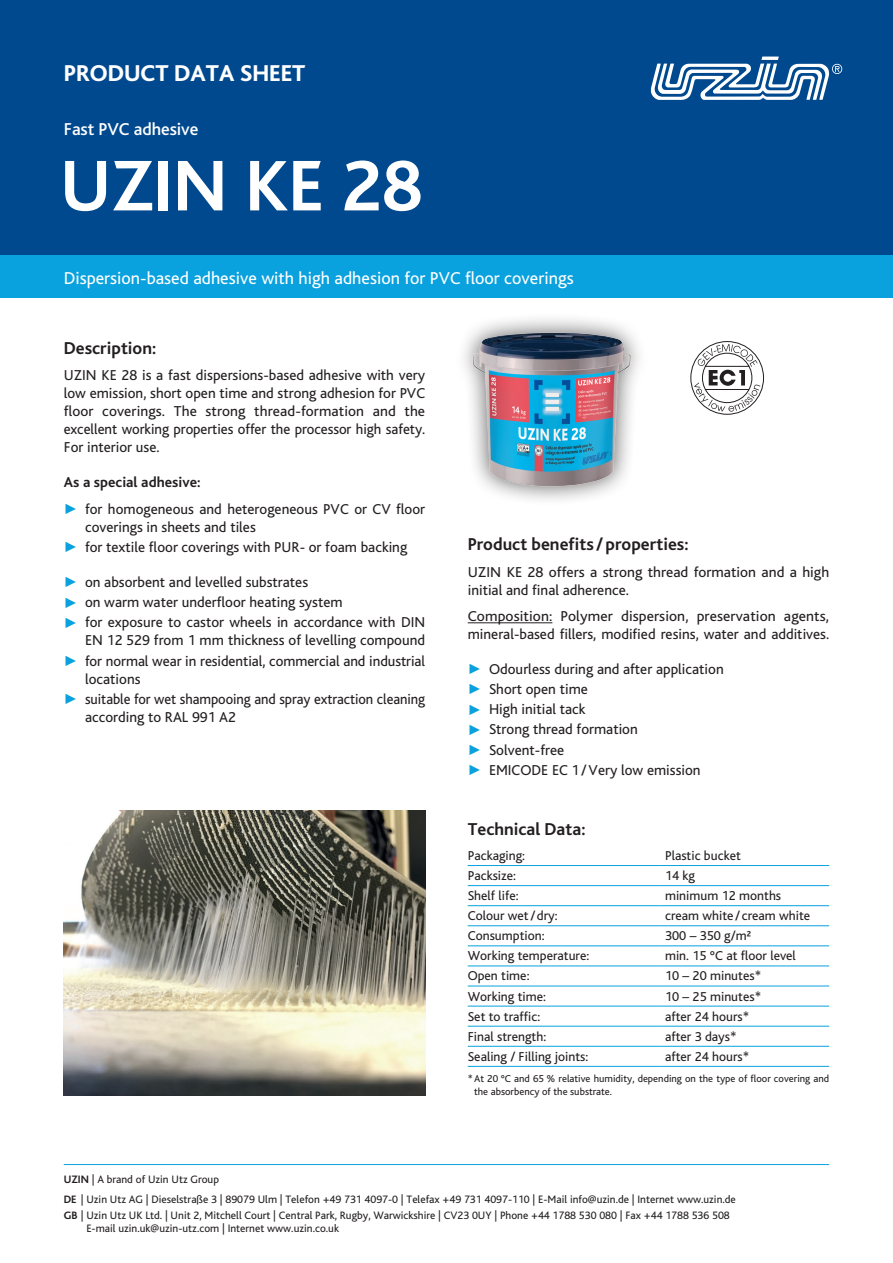
<style>
.page{position:relative;width:893px;height:1263px;background:#fff}
.page>*{position:absolute;margin:0;border:0;box-sizing:border-box;transform-origin:0 0}
.t1{font:700 75px "Bliss";color:#fff}
.t2{font:800 24px "Bliss";color:#fff}
.t3{font:18px "Bliss";color:#fff}
.t4{font:700 18px "Bliss";color:#231f20}
.t5{font:500 18px "Bliss";letter-spacing:-.005em;color:#fff}
.t6{font:15px/18px "Bliss";color:#231f20}
.t7{font:15px/18px "Bliss";color:#231f20;scale:.96 1}
.t8{font:700 15px "Bliss";color:#231f20}
.t9{font:13.5px "Bliss";color:#231f20}
.t10{font:11.25px/20px "Bliss";color:#231f20}
.t11{font:10.5px/12.8px "Bliss";color:#231f20}
.s1{color:#09a1de}
.s2{font-weight:700}
</style>
<div class="page">
<div style="left:0;top:0;width:893px;height:255px;background:#01498e"></div>
<div style="left:0;top:255px;width:893px;height:43px;background:#09a1de"></div>
<svg style="left:651px;top:57px;width:191px;height:43px"></svg>
<hr style="left:64px;top:1164px;width:765px;height:1px;background:#09a1de">
<hr style="left:468px;top:622px;width:84px;height:1px;background:#231f20">
<hr style="left:468px;top:865px;width:191px;height:1px;background:#09a1de">
<hr style="left:659px;top:865px;width:170px;height:1px;background:#09a1de">
<hr style="left:468px;top:885px;width:191px;height:1px;background:#09a1de">
<hr style="left:659px;top:885px;width:170px;height:1px;background:#09a1de">
<hr style="left:468px;top:905px;width:191px;height:1px;background:#09a1de">
<hr style="left:659px;top:905px;width:170px;height:1px;background:#09a1de">
<hr style="left:468px;top:925px;width:191px;height:1px;background:#09a1de">
<hr style="left:659px;top:925px;width:170px;height:1px;background:#09a1de">
<hr style="left:468px;top:945px;width:191px;height:1px;background:#09a1de">
<hr style="left:659px;top:945px;width:170px;height:1px;background:#09a1de">
<hr style="left:468px;top:965px;width:191px;height:1px;background:#09a1de">
<hr style="left:659px;top:965px;width:170px;height:1px;background:#09a1de">
<hr style="left:468px;top:985px;width:191px;height:1px;background:#09a1de">
<hr style="left:659px;top:985px;width:170px;height:1px;background:#09a1de">
<hr style="left:468px;top:1006px;width:191px;height:1px;background:#09a1de">
<hr style="left:659px;top:1006px;width:170px;height:1px;background:#09a1de">
<hr style="left:468px;top:1026px;width:191px;height:1px;background:#09a1de">
<hr style="left:659px;top:1026px;width:170px;height:1px;background:#09a1de">
<hr style="left:468px;top:1046px;width:191px;height:1px;background:#09a1de">
<hr style="left:659px;top:1046px;width:170px;height:1px;background:#09a1de">
<hr style="left:468px;top:1066px;width:191px;height:1px;background:#09a1de">
<hr style="left:659px;top:1066px;width:170px;height:1px;background:#09a1de">
<div style="left:453px;top:312px;width:197px;height:195px;background:#231f20;opacity:.75"></div>
<img style="left:471px;top:328px;width:162px;height:162px">
<img style="left:64px;top:810px;width:361px;height:285px">
<svg style="left:690px;top:341px;width:74px;height:74px"></svg>
<h2 class="t2" style="left:64px;top:61px;width:243px">PRODUCT DATA SHEET</h2>
<p class="t5" style="left:64px;top:119px;width:136px">Fast PVC adhesive</p>
<h1 class="t1" style="left:60px;top:147px;width:364px">UZIN KE 28</h1>
<p class="t3" style="left:64px;top:268px;width:511px">Dispersion-based adhesive with high adhesion for PVC floor coverings</p>
<p class="t4" style="left:64px;top:339px;width:94px">Description:</p>
<p class="t6" style="left:64px;top:367px;width:363px;text-align:justify">UZIN KE 28 is a fast dispersions-based adhesive with very low emission, short open time and strong adhesion for PVC floor coverings. The strong thread-formation and the excellent working properties offer the processor high safety.<br>For interior use.</p>
<p class="t8" style="left:64px;top:475px;width:138px">As a special adhesive:</p>
<p class="t6" style="left:85px;top:500px;width:342px;text-indent:-21px"><span class="s1">✓</span> for homogeneous and heterogeneous PVC or CV floor coverings in sheets and tiles</p>
<p class="t6" style="left:64px;top:538px;width:345px"><span class="s1">✓</span> for textile floor coverings with PUR- or foam backing</p>
<p class="t6" style="left:64px;top:573px;width:246px"><span class="s1">✓</span> on absorbent and levelled substrates</p>
<p class="t6" style="left:64px;top:594px;width:280px"><span class="s1">✓</span> on warm water underfloor heating system</p>
<p class="t6" style="left:64px;top:614px;width:363px;text-align:right"><span class="s1">✓</span> for exposure to castor wheels in accordance with DIN<br>EN 12 529 from 1 mm thickness of levelling compound</p>
<p class="t6" style="left:85px;top:652px;width:342px;text-indent:-21px"><span class="s1">✓</span> for normal wear in residential, commercial and industrial locations</p>
<p class="t7" style="left:85px;top:690px;width:356px;text-indent:-21px"><span class="s1">✓</span> suitable for wet shampooing and spray extraction cleaning according to RAL 991 A2</p>
<p class="t4" style="left:468px;top:535px;width:222px">Product benefits /properties:</p>
<p class="t6" style="left:468px;top:563px;width:363px">UZIN KE 28 offers a strong thread formation and a high initial and final adherence.</p>
<p class="t6" style="left:468px;top:607px;width:363px">Composition: Polymer dispersion, preservation agents, mineral-based fillers, modified resins, water and additives.</p>
<p class="t6" style="left:468px;top:660px;width:257px"><span class="s1">✓</span> Odourless during and after application</p>
<p class="t6" style="left:468px;top:680px;width:122px"><span class="s1">✓</span> Short open time</p>
<p class="t6" style="left:468px;top:701px;width:119px"><span class="s1">✓</span> High initial tack</p>
<p class="t6" style="left:468px;top:721px;width:172px"><span class="s1">✓</span> Strong thread formation</p>
<p class="t6" style="left:468px;top:741px;width:98px"><span class="s1">✓</span> Solvent-free</p>
<p class="t6" style="left:468px;top:761px;width:234px"><span class="s1">✓</span> EMICODE EC 1/Very low emission</p>
<p class="t4" style="left:468px;top:820px;width:119px">Technical Data:</p>
<p class="t9" style="left:468px;top:848px;width:59px">Packaging:</p>
<p class="t9" style="left:665px;top:848px;width:77px">Plastic bucket</p>
<p class="t9" style="left:468px;top:868px;width:50px">Packsize:</p>
<p class="t9" style="left:665px;top:868px;width:31px">14 kg</p>
<p class="t9" style="left:468px;top:889px;width:52px">Shelf life:</p>
<p class="t9" style="left:665px;top:889px;width:118px">minimum 12 months</p>
<p class="t9" style="left:468px;top:909px;width:91px">Colour wet/dry:</p>
<p class="t9" style="left:665px;top:909px;width:147px">cream white / cream white</p>
<p class="t9" style="left:468px;top:929px;width:78px">Consumption:</p>
<p class="t9" style="left:665px;top:929px;width:88px">300 – 350 g/m²</p>
<p class="t9" style="left:468px;top:949px;width:123px">Working temperature:</p>
<p class="t9" style="left:665px;top:949px;width:132px">min. 15 °C at floor level</p>
<p class="t9" style="left:468px;top:969px;width:63px">Open time:</p>
<p class="t9" style="left:665px;top:969px;width:98px">10 – 20 minutes*</p>
<p class="t9" style="left:468px;top:989px;width:80px">Working time:</p>
<p class="t9" style="left:665px;top:989px;width:98px">10 – 25 minutes*</p>
<p class="t9" style="left:468px;top:1009px;width:74px">Set to traffic:</p>
<p class="t9" style="left:665px;top:1009px;width:86px">after 24 hours*</p>
<p class="t9" style="left:468px;top:1029px;width:80px">Final strength:</p>
<p class="t9" style="left:665px;top:1029px;width:73px">after 3 days*</p>
<p class="t9" style="left:468px;top:1049px;width:122px">Sealing / Filling joints:</p>
<p class="t9" style="left:665px;top:1049px;width:86px">after 24 hours*</p>
<p class="t11" style="left:474px;top:1072px;width:357px;text-indent:-6px">* At 20 °C and 65 % relative humidity, depending on the type of floor covering and the absorbency of the substrate.</p>
<p class="t10" style="left:64px;top:1170px;width:674px"><span class="s2">UZIN</span> | A brand of Uzin Utz Group<br><span class="s2">DE</span> | Uzin Utz AG | Dieselstraße 3 | 89079 Ulm | Telefon +49 731 4097-0 | Telefax +49 731 4097-110 | E-Mail info@uzin.de | Internet www.uzin.de</p>
<p class="t10" style="left:86px;top:1209px;width:645px;line-height:13.5px;text-indent:-23px"><span class="s2">GB</span> | Uzin Utz UK Ltd. | Unit 2, Mitchell Court | Central Park, Rugby, Warwickshire | CV23 0UY | Phone +44 1788 530 080 | Fax +44 1788 536 508<br>E-mail uzin.uk@uzin-utz.com | Internet www.uzin.co.uk</p>
</div>
